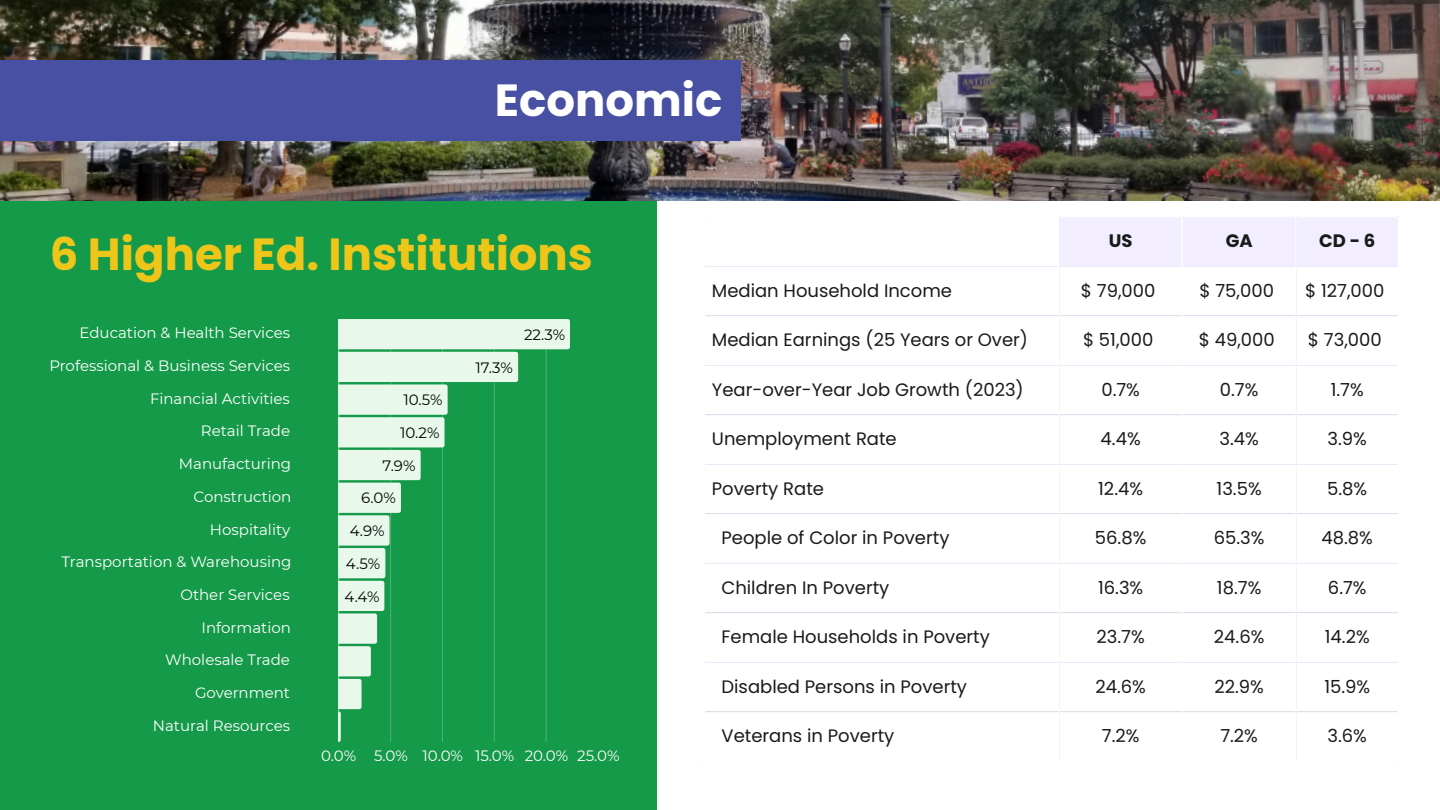
<style>
.page{position:relative;width:1440px;height:810px;background:#fff}
.page>*{position:absolute;margin:0;border:0;box-sizing:border-box;transform-origin:0 0}
.t1{font:700 45px "Poppins";color:#eec61a}
.t2{font:700 45px "Poppins";color:#fff}
.t3{font:18px "Poppins";color:#000}
.t4{font:700 18px "Poppins";color:#000}
.t5{font:15px/32.7px "Montserrat";color:#fff;text-align:right}
.t6{font:15px "Montserrat";color:#000}
</style>
<div class="page">
<img style="left:0;top:0;width:1440px;height:201px">
<div style="left:0;top:201px;width:657px;height:609px;background:#149a49"></div>
<div style="left:1060px;top:218px;width:338px;height:48px;background:#f2edff"></div>
<hr style="left:705px;top:266px;width:693px;height:1px;background:#f1ebff">
<hr style="left:705px;top:315px;width:693px;height:1px;background:#f1ebff">
<hr style="left:705px;top:365px;width:693px;height:1px;background:#f1ebff">
<hr style="left:705px;top:414px;width:693px;height:1px;background:#f1ebff">
<hr style="left:705px;top:464px;width:693px;height:1px;background:#f1ebff">
<hr style="left:705px;top:513px;width:693px;height:1px;background:#f1ebff">
<hr style="left:705px;top:563px;width:693px;height:1px;background:#f1ebff">
<hr style="left:705px;top:612px;width:693px;height:1px;background:#f1ebff">
<hr style="left:705px;top:662px;width:693px;height:1px;background:#f1ebff">
<hr style="left:705px;top:711px;width:693px;height:1px;background:#f1ebff">
<hr style="left:1058px;top:217px;width:2px;height:544px;background:#fff">
<hr style="left:1182px;top:217px;width:1px;height:544px;background:#fff">
<hr style="left:1295px;top:217px;width:2px;height:544px;background:#fff">
<hr style="left:338px;top:319px;width:1px;height:423px;background:#fff;opacity:.6">
<svg style="left:339px;top:319px;width:231px;height:423px"></svg>
<div style="left:0;top:60px;width:740px;height:81px;background:#4750a2"></div>
<p class="t2" style="left:495px;top:69px;width:229px">Economic</p>
<p class="t1" style="left:50px;top:222px;width:545px">6 Higher Ed. Institutions</p>
<p class="t5" style="left:49px;top:317px;width:244px">Education &amp; Health Services<br>Professional &amp; Business Services<br>Financial Activities<br>Retail Trade<br>Manufacturing<br>Construction<br>Hospitality<br>Transportation &amp; Warehousing<br>Other Services<br>Information<br>Wholesale Trade<br>Government<br>Natural Resources</p>
<p class="t6" style="left:524px;top:325px;width:43px">22.3%</p>
<p class="t6" style="left:476px;top:358px;width:39px">17.3%</p>
<p class="t6" style="left:403px;top:391px;width:41px">10.5%</p>
<p class="t6" style="left:400px;top:423px;width:41px">10.2%</p>
<p class="t6" style="left:383px;top:456px;width:34px">7.9%</p>
<p class="t6" style="left:361px;top:489px;width:36px">6.0%</p>
<p class="t6" style="left:350px;top:522px;width:36px">4.9%</p>
<p class="t6" style="left:346px;top:554px;width:36px">4.5%</p>
<p class="t6" style="left:344px;top:587px;width:37px">4.4%</p>
<p class="t5" style="left:321px;top:740px;width:300px">0.0% 5.0% 10.0% 15.0% 20.0% 25.0%</p>
<p class="t4" style="left:1109px;top:228px;width:25px">US</p>
<p class="t4" style="left:1226px;top:228px;width:28px">GA</p>
<p class="t4" style="left:1319px;top:228px;width:58px">CD-6</p>
<p class="t3" style="left:712px;top:278px;width:242px">Median Household Income</p>
<p class="t3" style="left:1081px;top:278px;width:76px">$ 79,000</p>
<p class="t3" style="left:1199px;top:278px;width:76px">$ 75,000</p>
<p class="t3" style="left:1305px;top:278px;width:81px">$ 127,000</p>
<p class="t3" style="left:712px;top:327px;width:318px">Median Earnings (25 Years or Over)</p>
<p class="t3" style="left:1083px;top:327px;width:72px">$ 51,000</p>
<p class="t3" style="left:1199px;top:327px;width:78px">$ 49,000</p>
<p class="t3" style="left:1308px;top:327px;width:75px">$ 73,000</p>
<p class="t3" style="left:712px;top:377px;width:313px">Year-over-Year Job Growth (2023)</p>
<p class="t3" style="left:1101px;top:377px;width:40px">0.7%</p>
<p class="t3" style="left:1220px;top:377px;width:40px">0.7%</p>
<p class="t3" style="left:1331px;top:377px;width:35px">1.7%</p>
<p class="t3" style="left:712px;top:426px;width:186px">Unemployment Rate</p>
<p class="t3" style="left:1101px;top:426px;width:42px">4.4%</p>
<p class="t3" style="left:1219px;top:426px;width:41px">3.4%</p>
<p class="t3" style="left:1328px;top:426px;width:41px">3.9%</p>
<p class="t3" style="left:712px;top:476px;width:114px">Poverty Rate</p>
<p class="t3" style="left:1098px;top:476px;width:46px">12.4%</p>
<p class="t3" style="left:1217px;top:476px;width:47px">13.5%</p>
<p class="t3" style="left:1327px;top:476px;width:42px">5.8%</p>
<p class="t3" style="left:722px;top:525px;width:230px">People of Color in Poverty</p>
<p class="t3" style="left:1095px;top:525px;width:53px">56.8%</p>
<p class="t3" style="left:1214px;top:525px;width:52px">65.3%</p>
<p class="t3" style="left:1322px;top:525px;width:53px">48.8%</p>
<p class="t3" style="left:722px;top:575px;width:169px">Children In Poverty</p>
<p class="t3" style="left:1098px;top:575px;width:47px">16.3%</p>
<p class="t3" style="left:1217px;top:575px;width:46px">18.7%</p>
<p class="t3" style="left:1328px;top:575px;width:40px">6.7%</p>
<p class="t3" style="left:722px;top:624px;width:270px">Female Households in Poverty</p>
<p class="t3" style="left:1097px;top:624px;width:50px">23.7%</p>
<p class="t3" style="left:1214px;top:624px;width:52px">24.6%</p>
<p class="t3" style="left:1325px;top:624px;width:46px">14.2%</p>
<p class="t3" style="left:722px;top:674px;width:247px">Disabled Persons in Poverty</p>
<p class="t3" style="left:1095px;top:674px;width:52px">24.6%</p>
<p class="t3" style="left:1214px;top:674px;width:51px">22.9%</p>
<p class="t3" style="left:1324px;top:674px;width:47px">15.9%</p>
<p class="t3" style="left:722px;top:723px;width:174px">Veterans in Poverty</p>
<p class="t3" style="left:1102px;top:723px;width:39px">7.2%</p>
<p class="t3" style="left:1220px;top:723px;width:39px">7.2%</p>
<p class="t3" style="left:1328px;top:723px;width:41px">3.6%</p>
</div>
